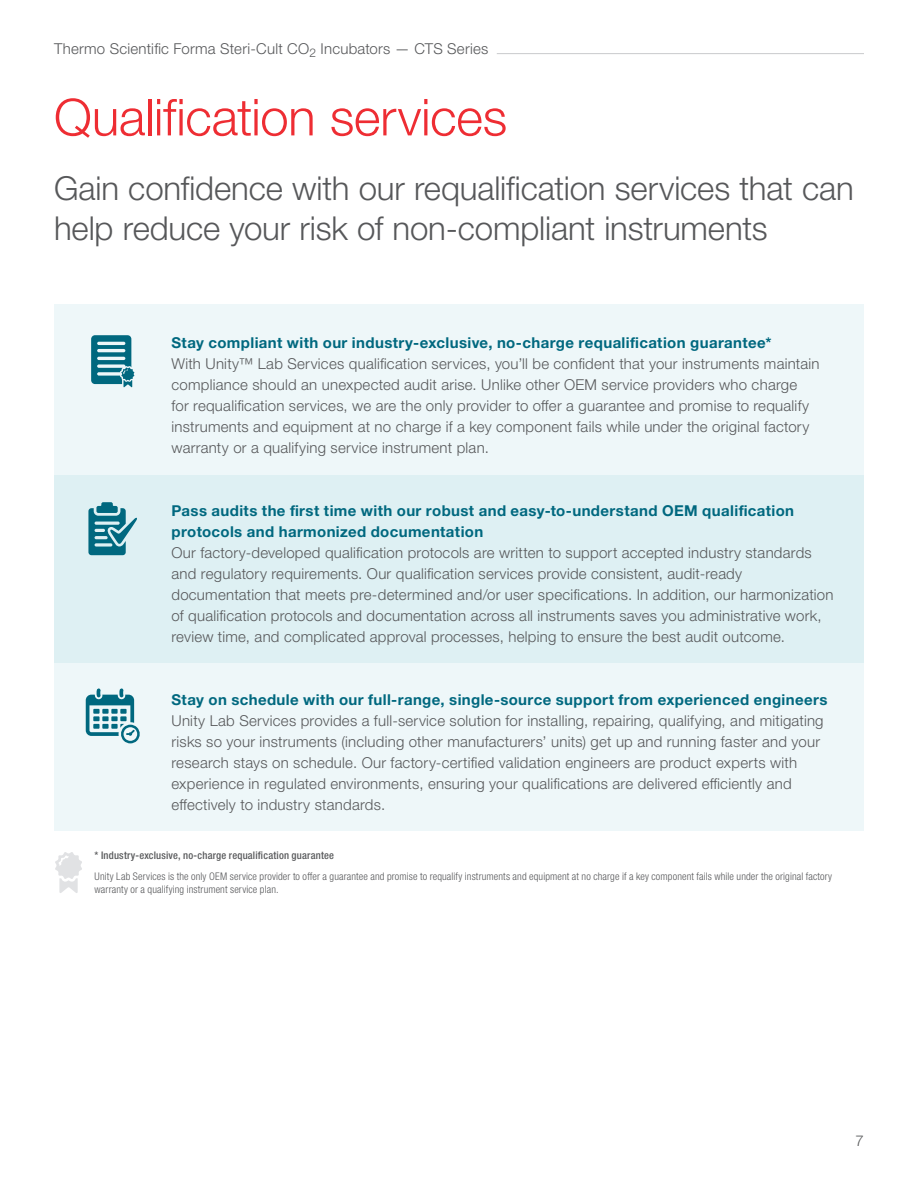
<style>
.page{position:relative;width:918px;height:1188px;background:#fff}
.page>*{position:absolute;margin:0;border:0;box-sizing:border-box;transform-origin:0 0}
.t1{font:300 51px "Helvetica Neue LTW1 G";letter-spacing:-.005em;color:#ee2d33}
.t2{font:300 33px/40.5px "Helvetica Neue LTW1 G";letter-spacing:-.005em;color:#57585a}
.t3{font:300 15px/21px "Helvetica Neue LTW1 G";letter-spacing:.015em;color:#57585a}
.t4{font:700 15px/21px "Helvetica Neue LTW1 G";letter-spacing:.025em;color:#00687f}
.t5{font:300 condensed 10.5px/13.5px "Helvetica Neue LTW1 G";letter-spacing:.015em;color:#57585a}
.t6{font:500 condensed 10.5px "Helvetica Neue LTW1 G";letter-spacing:.02em;color:#57585a}
</style>
<div class="page">
<hr style="left:497px;top:53px;width:367px;height:1px;background:#c9cacc">
<div style="left:54px;top:663px;width:810px;height:168px;background:#eef7f9"></div>
<div style="left:54px;top:474px;width:810px;height:189px;background:#def0f3"></div>
<div style="left:54px;top:305px;width:810px;height:170px;background:#eef7f9"></div>
<svg style="left:91px;top:335px;width:43px;height:52px"></svg>
<svg style="left:55px;top:852px;width:27px;height:41px"></svg>
<svg style="left:86px;top:688px;width:54px;height:55px"></svg>
<svg style="left:88px;top:502px;width:49px;height:53px"></svg>
<p class="t3" style="left:54px;top:38px;width:436px">Thermo Scientific Forma Steri-Cult CO<sub>2</sub> Incubators — CTS Series</p>
<h1 class="t1" style="left:54px;top:86px;width:455px">Qualification services</h1>
<h2 class="t2" style="left:54px;top:168px;width:801px">Gain confidence with our requalification services that can help reduce your risk of non-compliant instruments</h2>
<p class="t4" style="left:171px;top:332px;width:602px">Stay compliant with our industry-exclusive, no-charge requalification guarantee*</p>
<p class="t3" style="left:171px;top:353px;width:650px">With Unity™ Lab Services qualification services, you’ll be confident that your instruments maintain compliance should an unexpected audit arise. Unlike other OEM service providers who charge<br>for requalification services, we are the only provider to offer a guarantee and promise to requalify instruments and equipment at no charge if a key component fails while under the original factory warranty or a qualifying service instrument plan.</p>
<p class="t4" style="left:171px;top:500px;width:624px">Pass audits the first time with our robust and easy-to-understand OEM qualification protocols and harmonized documentation</p>
<p class="t3" style="left:171px;top:542px;width:664px">Our factory-developed qualification protocols are written to support accepted industry standards and regulatory requirements. Our qualification services provide consistent, audit-ready documentation that meets pre-determined and/or user specifications. In addition, our harmonization of qualification protocols and documentation across all instruments saves you administrative work, review time, and complicated approval processes, helping to ensure the best audit outcome.</p>
<p class="t4" style="left:171px;top:689px;width:657px">Stay on schedule with our full-range, single-source support from experienced engineers</p>
<p class="t3" style="left:171px;top:710px;width:654px">Unity Lab Services provides a full-service solution for installing, repairing, qualifying, and mitigating risks so your instruments (including other manufacturers’ units) get up and running faster and your research stays on schedule. Our factory-certified validation engineers are product experts with experience in regulated environments, ensuring your qualifications are delivered efficiently and effectively to industry standards.</p>
<p class="t6" style="left:95px;top:849px;width:241px">* Industry-exclusive, no-charge requalification guarantee</p>
<p class="t5" style="left:95px;top:869px;width:739px">Unity Lab Services is the only OEM service provider to offer a guarantee and promise to requalify instruments and equipment at no charge if a key component fails while under the original factory warranty or a qualifying instrument service plan.</p>
<p class="t3" style="left:856px;top:1130px;width:10px">7</p>
</div>
